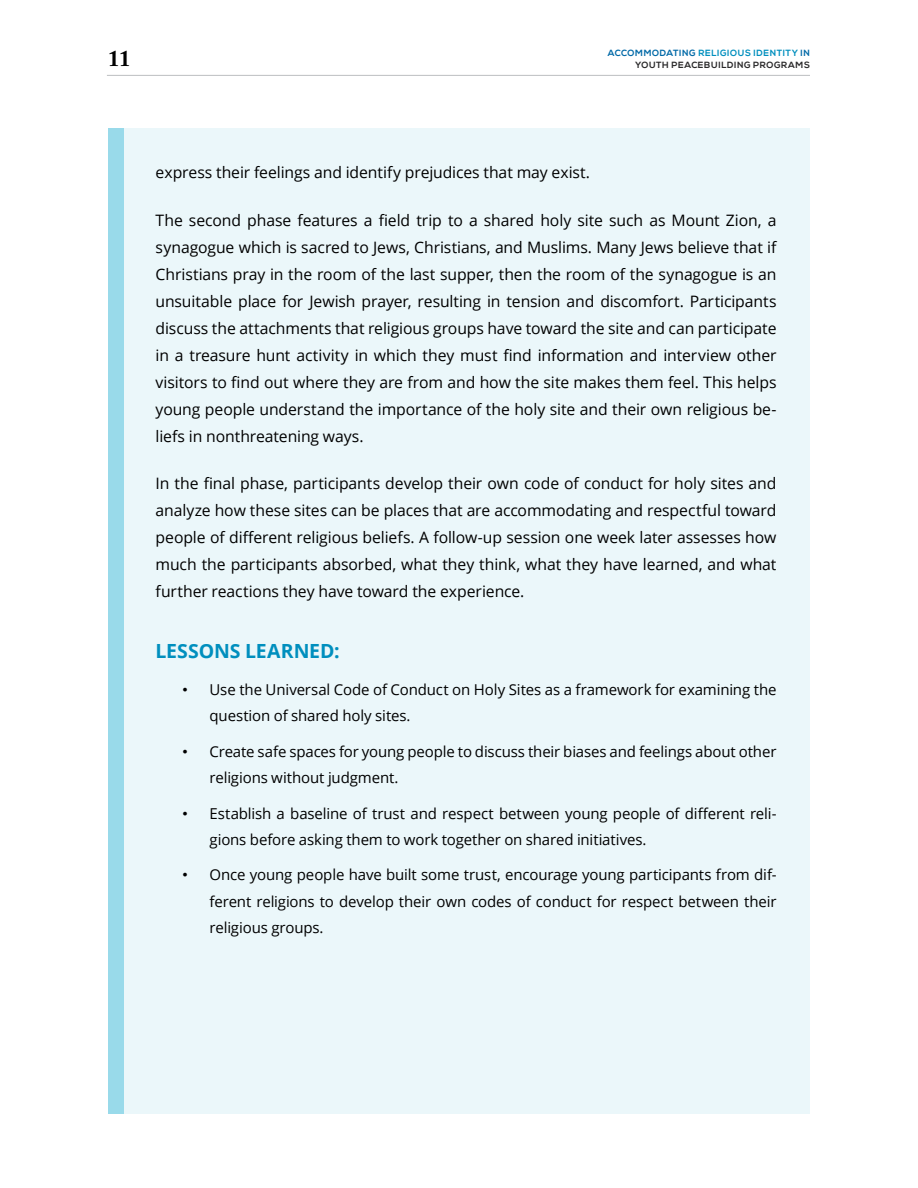
<style>
.page{position:relative;width:918px;height:1188px;background:#fff}
.page>*{position:absolute;margin:0;border:0;box-sizing:border-box;transform-origin:0 0}
.t1{font:700 22.5px "Adobe Caslon Pro";color:#000}
.t2{font:700 19.5px "Open Sans";letter-spacing:-.005em;color:#008fbe}
.t3{font:15.75px/27px "Open Sans";letter-spacing:-.005em;color:#000;text-align:justify}
.t4{font:15px/26.2px "Open Sans";letter-spacing:-.01em;color:#000}
.t5{font:700 9px "Nexa";letter-spacing:.07em;color:#008fbe}
.t6{font:700 9px "Nexa";letter-spacing:.07em;color:#292829}
.s1{color:#0069a7}
.s2{font-family:"Arial"}
</style>
<div class="page">
<hr style="left:107px;top:75px;width:703px;height:1px;background:#bcbec0">
<div style="left:121px;top:128px;width:689px;height:986px;background:#ebf7fa"></div>
<div style="left:108px;top:128px;width:15px;height:986px;background:#99daea"></div>
<p class="t5" style="left:608px;top:48px;width:204px"><span class="s1">ACCOMMODATING</span> RELIGIOUS IDENTITY <span class="s1">IN</span></p>
<h1 class="t1" style="left:108px;top:45px;width:24px">11</h1>
<p class="t6" style="left:635px;top:59px;width:176px">YOUTH PEACEBUILDING PROGRAMS</p>
<p class="t3" style="left:156px;top:159px;width:436px">express their feelings and identify prejudices that may exist.</p>
<p class="t3" style="left:156px;top:206px;width:622px">The second phase features a field trip to a shared holy site such as Mount Zion, a synagogue which is sacred to Jews, Christians, and Muslims. Many Jews believe that if Christians pray in the room of the last supper, then the room of the synagogue is an unsuitable place for Jewish prayer, resulting in tension and discomfort. Participants discuss the attachments that religious groups have toward the site and can participate in a treasure hunt activity in which they must find information and interview other visitors to find out where they are from and how the site makes them feel. This helps young people understand the importance of the holy site and their own religious be&shy;liefs in nonthreatening ways.</p>
<p class="t3" style="left:156px;top:469px;width:622px">In the final phase, participants develop their own code of conduct for holy sites and analyze how these sites can be places that are accommodating and respectful toward people of different religious beliefs. A follow-up session one week later assesses how much the participants absorbed, what they think, what they have learned, and what further reactions they have toward the experience.</p>
<p class="t2" style="left:156px;top:637px;width:186px">LESSONS LEARNED:</p>
<p class="t4" style="left:210px;top:676px;width:569px;text-indent:-27px"><span class="s2">•</span> Use the Universal Code of Conduct on Holy Sites as a framework for examining the question of shared holy sites.</p>
<p class="t4" style="left:210px;top:738px;width:568px;text-indent:-27px"><span class="s2">•</span> Create safe spaces for young people to discuss their biases and feelings about other religions without judgment.</p>
<p class="t4" style="left:210px;top:800px;width:568px;text-indent:-27px"><span class="s2">•</span> Establish a baseline of trust and respect between young people of different reli&shy;gions before asking them to work together on shared initiatives.</p>
<p class="t4" style="left:210px;top:861px;width:568px;text-align:justify;text-indent:-27px"><span class="s2">•</span> Once young people have built some trust, encourage young participants from dif&shy;ferent religions to develop their own codes of conduct for respect between their religious groups.</p>
</div>
